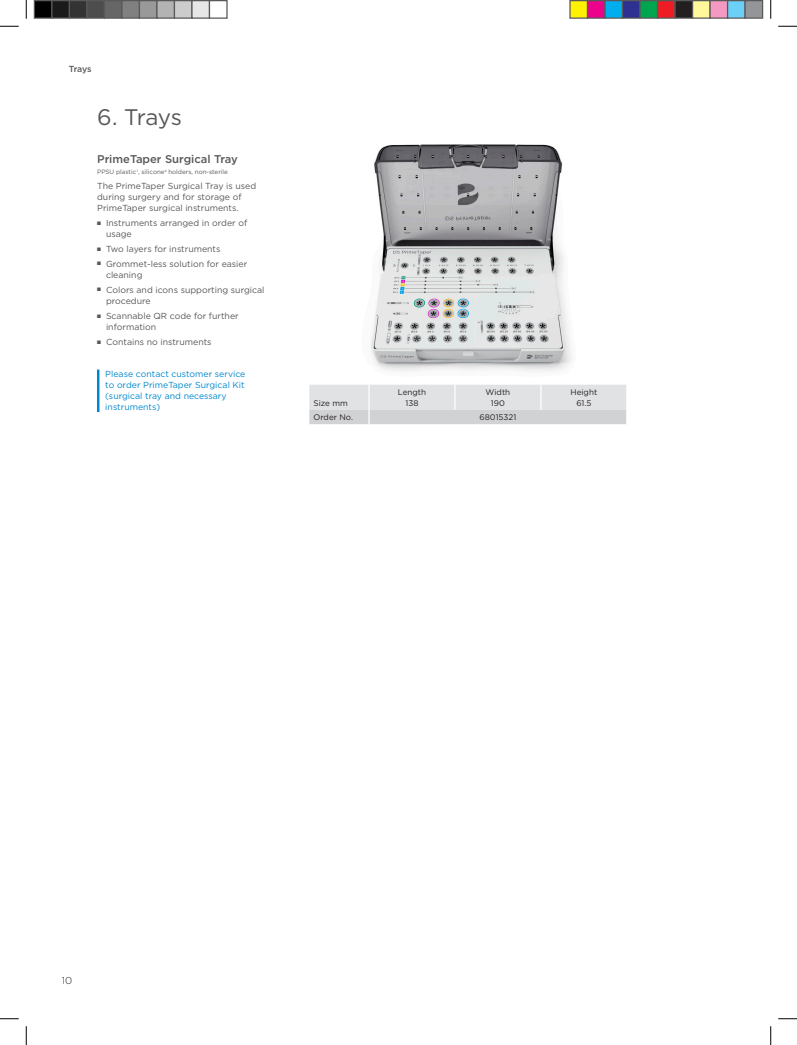
<style>
.page{position:relative;width:797px;height:1045px;background:#fff}
.page>*{position:absolute;margin:0;border:0;box-sizing:border-box;transform-origin:0 0}
.t1{font:22.5px "Gotham";letter-spacing:-.025em;color:#57585a}
.t2{font:500 11.25px "Gotham";color:#57585a}
.t3{font:300 10px "Gotham";color:#231f20}
.t4{font:8.75px/11.2px "Gotham";color:#57585a}
.t5{font:8.75px/11.2px "Gotham";color:#0088ce}
.t6{font:500 8.75px "Gotham";letter-spacing:-.025em;color:#57585a}
.t7{font:8.12px "Gotham";color:#231f20}
.t8{font:6.25px "Gotham";color:#57585a}
</style>
<div class="page">
<img style="left:371px;top:144px;width:201px;height:227px">
<svg style="left:309px;top:385px;width:318px;height:39px;background:#dbdcde"></svg>
<hr style="left:97px;top:369px;width:2px;height:43px;background:#0088ce">
<svg style="left:0;top:25px;width:19px;height:2px"></svg>
<svg style="left:778px;top:25px;width:19px;height:2px"></svg>
<svg style="left:0;top:1018px;width:19px;height:1px"></svg>
<svg style="left:778px;top:1018px;width:19px;height:1px"></svg>
<svg style="left:25px;top:0;width:2px;height:19px"></svg>
<svg style="left:25px;top:1026px;width:2px;height:19px"></svg>
<svg style="left:770px;top:0;width:1px;height:19px"></svg>
<svg style="left:770px;top:1026px;width:1px;height:19px"></svg>
<div style="left:34px;top:1px;width:18px;height:17px;background:#000"></div>
<div style="left:34px;top:0;width:18px;height:19px;border:1px solid #595959"></div>
<div style="left:52px;top:1px;width:17px;height:17px;background:#1a1a1a"></div>
<div style="left:51px;top:0;width:19px;height:19px;border:1px solid #595959"></div>
<div style="left:69px;top:1px;width:18px;height:17px;background:#333"></div>
<div style="left:69px;top:0;width:19px;height:19px;border:1px solid #595959"></div>
<div style="left:87px;top:1px;width:17px;height:17px;background:#4d4d4d"></div>
<div style="left:86px;top:0;width:19px;height:19px;border:1px solid #595959"></div>
<div style="left:104px;top:1px;width:18px;height:17px;background:#666"></div>
<div style="left:104px;top:0;width:18px;height:19px;border:1px solid #595959"></div>
<div style="left:122px;top:1px;width:17px;height:17px;background:#808080"></div>
<div style="left:121px;top:0;width:19px;height:19px;border:1px solid #595959"></div>
<div style="left:139px;top:1px;width:18px;height:17px;background:#999"></div>
<div style="left:139px;top:0;width:19px;height:19px;border:1px solid #595959"></div>
<div style="left:157px;top:1px;width:17px;height:17px;background:#b3b3b3"></div>
<div style="left:156px;top:0;width:19px;height:19px;border:1px solid #595959"></div>
<div style="left:174px;top:1px;width:18px;height:17px;background:#ccc"></div>
<div style="left:174px;top:0;width:18px;height:19px;border:1px solid #595959"></div>
<div style="left:192px;top:1px;width:17px;height:17px;background:#e6e6e6"></div>
<div style="left:191px;top:0;width:19px;height:19px;border:1px solid #595959"></div>
<div style="left:209px;top:0;width:19px;height:19px;border:1px solid #595959"></div>
<div style="left:570px;top:1px;width:17px;height:17px;background:#fff101"></div>
<div style="left:569px;top:0;width:19px;height:19px;border:1px solid #595959"></div>
<div style="left:587px;top:1px;width:18px;height:17px;background:#ed028c"></div>
<div style="left:587px;top:0;width:18px;height:19px;border:1px solid #595959"></div>
<div style="left:605px;top:1px;width:17px;height:17px;background:#00aeef"></div>
<div style="left:604px;top:0;width:19px;height:19px;border:1px solid #595959"></div>
<div style="left:622px;top:1px;width:18px;height:17px;background:#2e3092"></div>
<div style="left:622px;top:0;width:18px;height:19px;border:1px solid #595959"></div>
<div style="left:640px;top:1px;width:17px;height:17px;background:#00a54f"></div>
<div style="left:639px;top:0;width:19px;height:19px;border:1px solid #595959"></div>
<div style="left:657px;top:1px;width:18px;height:17px;background:#ee1d23"></div>
<div style="left:657px;top:0;width:18px;height:19px;border:1px solid #595959"></div>
<div style="left:675px;top:1px;width:17px;height:17px;background:#231f20"></div>
<div style="left:674px;top:0;width:19px;height:19px;border:1px solid #595959"></div>
<div style="left:692px;top:1px;width:18px;height:17px;background:#fff79a"></div>
<div style="left:692px;top:0;width:18px;height:19px;border:1px solid #595959"></div>
<div style="left:710px;top:1px;width:17px;height:17px;background:#f499c2"></div>
<div style="left:709px;top:0;width:19px;height:19px;border:1px solid #595959"></div>
<div style="left:727px;top:1px;width:18px;height:17px;background:#6bcff6"></div>
<div style="left:727px;top:0;width:18px;height:19px;border:1px solid #595959"></div>
<div style="left:745px;top:1px;width:17px;height:17px;background:#939598"></div>
<div style="left:744px;top:0;width:19px;height:19px;border:1px solid #595959"></div>
<p class="t6" style="left:69px;top:63px;width:24px">Trays</p>
<h1 class="t1" style="left:97px;top:103px;width:86px">6. Trays</h1>
<p class="t2" style="left:97px;top:151px;width:142px">PrimeTaper Surgical Tray</p>
<p class="t8" style="left:97px;top:168px;width:132px">PPSU plastic<sup>7</sup>, silicone<sup>8</sup> holders, non-sterile</p>
<p class="t4" style="left:97px;top:180px;width:160px">The PrimeTaper Surgical Tray is used during surgery and for storage of<br>PrimeTaper surgical instruments.</p>
<p class="t4" style="left:106px;top:217px;width:143px;text-indent:-9px">■ Instruments arranged in order of usage</p>
<p class="t4" style="left:97px;top:243px;width:125px">■ Two layers for instruments</p>
<p class="t4" style="left:106px;top:258px;width:143px;text-indent:-9px">■ Grommet-less solution for easier cleaning</p>
<p class="t4" style="left:106px;top:284px;width:160px;text-indent:-9px">■ Colors and icons supporting surgical procedure</p>
<p class="t4" style="left:106px;top:310px;width:134px;text-indent:-9px">■ Scannable QR code for further information</p>
<p class="t4" style="left:97px;top:336px;width:116px">■ Contains no instruments</p>
<p class="t5" style="left:105px;top:368px;width:142px">Please contact customer service to order PrimeTaper Surgical Kit (surgical tray and necessary instruments)</p>
<p class="t7" style="left:398px;top:386px;width:30px">Length</p>
<p class="t7" style="left:485px;top:386px;width:26px">Width</p>
<p class="t7" style="left:570px;top:386px;width:28px">Height</p>
<p class="t7" style="left:313px;top:398px;width:36px">Size mm</p>
<p class="t7" style="left:405px;top:398px;width:15px">138</p>
<p class="t7" style="left:491px;top:398px;width:15px">190</p>
<p class="t7" style="left:576px;top:398px;width:16px">61.5</p>
<p class="t7" style="left:313px;top:412px;width:41px">Order No.</p>
<p class="t7" style="left:479px;top:412px;width:38px">68015321</p>
<p class="t3" style="left:62px;top:974px;width:12px">10</p>
</div>
